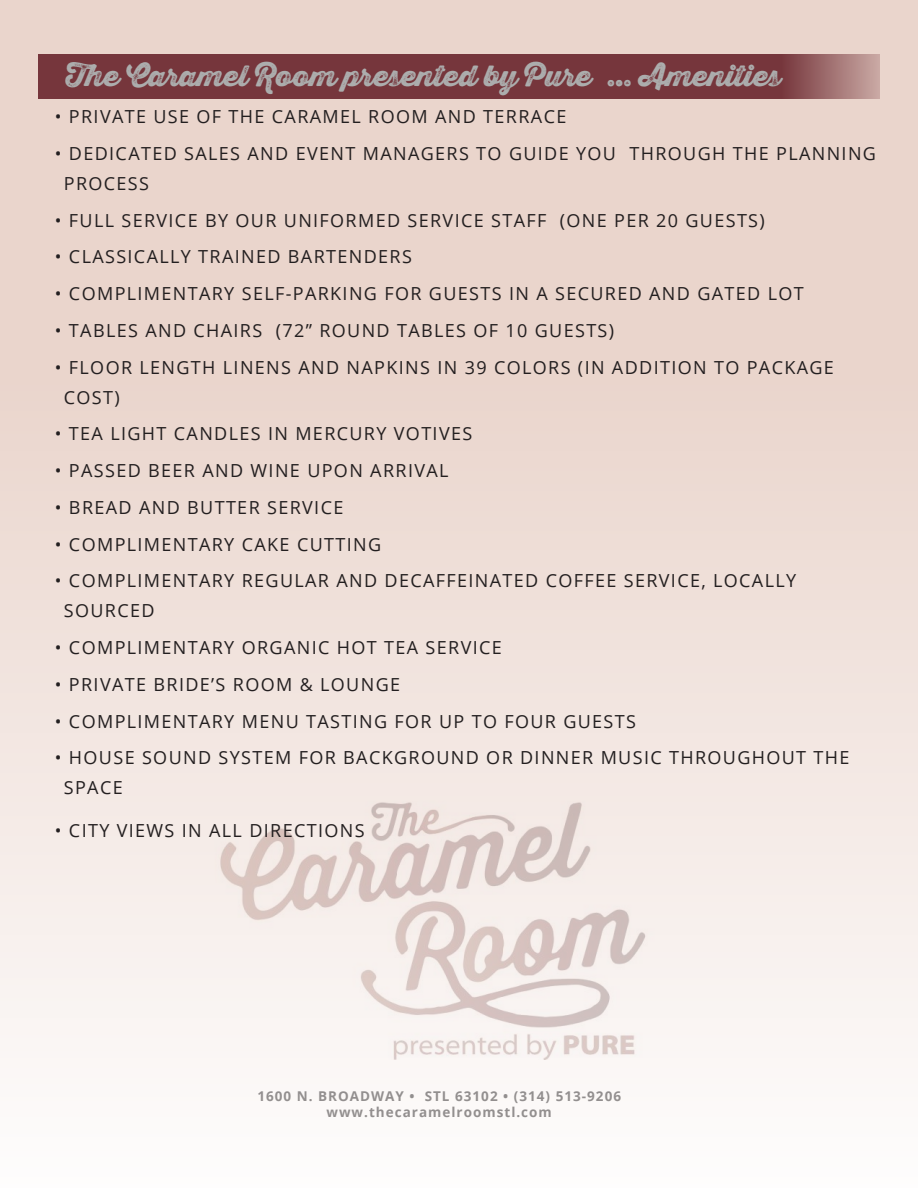
<style>
.page{position:relative;width:918px;height:1188px;background:#fff}
.page>*{position:absolute;margin:0;border:0;box-sizing:border-box;transform-origin:0 0}
.t1{font:28.5px "Thirsty Rough Blk Two";color:#acadad}
.t2{font:18px/30px "Open Sans";letter-spacing:.075em;color:#231f20}
.t3{font:700 13.5px/16.2px "Open Sans";letter-spacing:.075em;color:#231f20;text-align:center}
</style>
<div class="page">
<div style="left:0;top:0;width:918px;height:1188px;background:linear-gradient(to bottom,#e5cbc1,#fcf9f8)"></div>
<img style="left:170px;top:779px;width:540px;height:280px">
<div style="left:38px;top:55px;width:842px;height:44px;background:#76363c"></div>
<h1 class="t1" style="left:65px;top:54px;width:717px">The Caramel Room presented by Pure … Amenities</h1>
<p class="t2" style="left:55px;top:101px;width:513px">• PRIVATE USE OF THE CARAMEL ROOM AND TERRACE</p>
<p class="t2" style="left:64px;top:138px;width:814px;text-indent:-9px">• DEDICATED SALES AND EVENT MANAGERS TO GUIDE YOU THROUGH THE PLANNING<br>PROCESS</p>
<p class="t2" style="left:55px;top:205px;width:712px">• FULL SERVICE BY OUR UNIFORMED SERVICE STAFF (ONE PER 20 GUESTS)</p>
<p class="t2" style="left:55px;top:241px;width:359px">• CLASSICALLY TRAINED BARTENDERS</p>
<p class="t2" style="left:55px;top:278px;width:750px">• COMPLIMENTARY SELF-PARKING FOR GUESTS IN A SECURED AND GATED LOT</p>
<p class="t2" style="left:55px;top:315px;width:561px">• TABLES AND CHAIRS (72” ROUND TABLES OF 10 GUESTS)</p>
<p class="t2" style="left:64px;top:352px;width:772px;text-indent:-9px">• FLOOR LENGTH LINENS AND NAPKINS IN 39 COLORS (IN ADDITION TO PACKAGE<br>COST)</p>
<p class="t2" style="left:55px;top:418px;width:419px">• TEA LIGHT CANDLES IN MERCURY VOTIVES</p>
<p class="t2" style="left:55px;top:455px;width:395px">• PASSED BEER AND WINE UPON ARRIVAL</p>
<p class="t2" style="left:55px;top:492px;width:290px">• BREAD AND BUTTER SERVICE</p>
<p class="t2" style="left:55px;top:529px;width:328px">• COMPLIMENTARY CAKE CUTTING</p>
<p class="t2" style="left:64px;top:565px;width:734px;text-indent:-9px">• COMPLIMENTARY REGULAR AND DECAFFEINATED COFFEE SERVICE, LOCALLY<br>SOURCED</p>
<p class="t2" style="left:55px;top:632px;width:449px">• COMPLIMENTARY ORGANIC HOT TEA SERVICE</p>
<p class="t2" style="left:55px;top:669px;width:347px">• PRIVATE BRIDE’S ROOM &amp; LOUNGE</p>
<p class="t2" style="left:55px;top:706px;width:583px">• COMPLIMENTARY MENU TASTING FOR UP TO FOUR GUESTS</p>
<p class="t2" style="left:64px;top:742px;width:787px;text-indent:-9px">• HOUSE SOUND SYSTEM FOR BACKGROUND OR DINNER MUSIC THROUGHOUT THE<br>SPACE</p>
<p class="t2" style="left:55px;top:815px;width:311px">• CITY VIEWS IN ALL DIRECTIONS</p>
<p class="t3" style="left:257px;top:1088px;width:365px">1600 N. BROADWAY • STL 63102 • (314) 513-9206 www.thecaramelroomstl.com</p>
</div>
